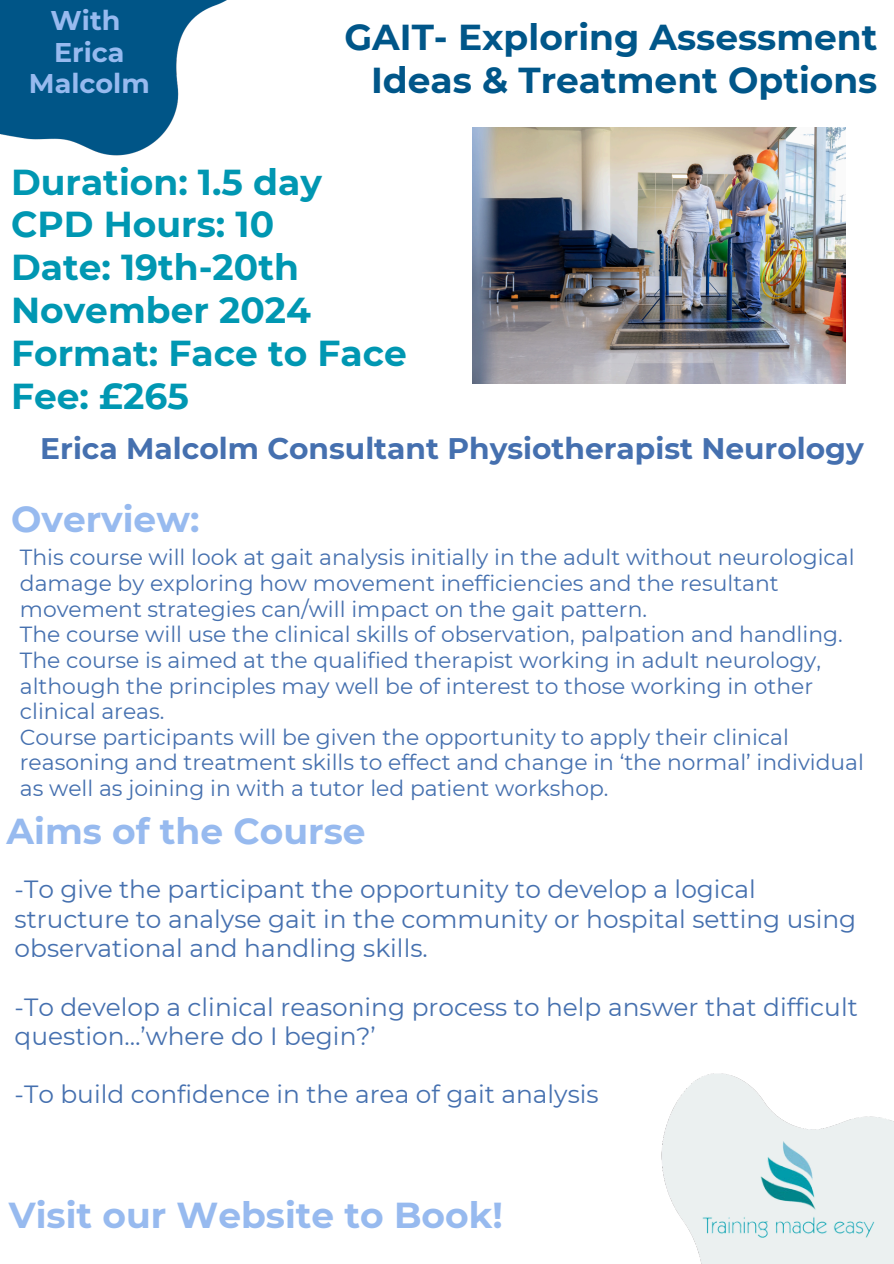
<style>
.page{position:relative;width:894px;height:1264px;background:#fff}
.page>*{position:absolute;margin:0;border:0;box-sizing:border-box;transform-origin:0 0}
.t1{font:700 36px/42.8px "Montserrat";color:#0097b2}
.t2{font:700 36px "Montserrat";color:#97baef}
.t3{font:700 36px/42.8px "Montserrat";color:#005689;text-align:right}
.t4{font:700 29.7px "Montserrat";color:#4570af}
.t5{font:700 27px/31.5px "Montserrat";color:#97baef;text-align:center}
.t6{font:24.9px/29.2px "Montserrat";color:#4570af}
.t7{font:21.9px/25.7px "Montserrat";color:#4570af}
</style>
<div class="page">
<img style="left:0;top:0;width:227px;height:156px">
<img style="left:661px;top:1073px;width:232px;height:190px">
<img style="left:698px;top:1097px;width:180px;height:166px">
<img style="left:472px;top:127px;width:373px;height:257px">
<h1 class="t5" style="left:29px;top:5px;width:122px">With<br>Erica<br>Malcolm</h1>
<h3 class="t3" style="left:344px;top:16px;width:534px">GAIT- Exploring Assessment<br>Ideas &amp; Treatment Options</h3>
<h2 class="t1" style="left:11px;top:160px;width:397px">Duration: 1.5 day<br>CPD Hours: 10<br>Date: 19th-20th<br>November 2024<br>Format: Face to Face<br>Fee: £265</h2>
<p class="t4" style="left:40px;top:430px;width:824px">Erica Malcolm Consultant Physiotherapist Neurology</p>
<p class="t2" style="left:11px;top:496px;width:190px">Overview:</p>
<p class="t7" style="left:20px;top:545px;width:836px">This course will look at gait analysis initially in the adult without neurological damage by exploring how movement inefficiencies and the resultant movement strategies can/will impact on the gait pattern.</p>
<p class="t7" style="left:20px;top:621px;width:824px">The course will use the clinical skills of observation, palpation and handling.</p>
<p class="t7" style="left:20px;top:647px;width:802px">The course is aimed at the qualified therapist working in adult neurology, although the principles may well be of interest to those working in other clinical areas.</p>
<h1 class="t7" style="left:20px;top:724px;width:845px">Course participants will be given the opportunity to apply their clinical reasoning and treatment skills to effect and change in ‘the normal’ individual as well as joining in with a tutor led patient workshop.</h1>
<h3 class="t2" style="left:7px;top:808px;width:360px">Aims of the Course</h3>
<p class="t6" style="left:15px;top:874px;width:842px">-To give the participant the opportunity to develop a logical structure to analyse gait in the community or hospital setting using observational and handling skills.</p>
<p class="t6" style="left:15px;top:991px;width:844px">-To develop a clinical reasoning process to help answer that difficult question…’where do I begin?’</p>
<h1 class="t6" style="left:15px;top:1079px;width:585px">-To build confidence in the area of gait analysis</h1>
<h1 class="t2" style="left:9px;top:1193px;width:495px">Visit our Website to Book!</h1>
</div>
